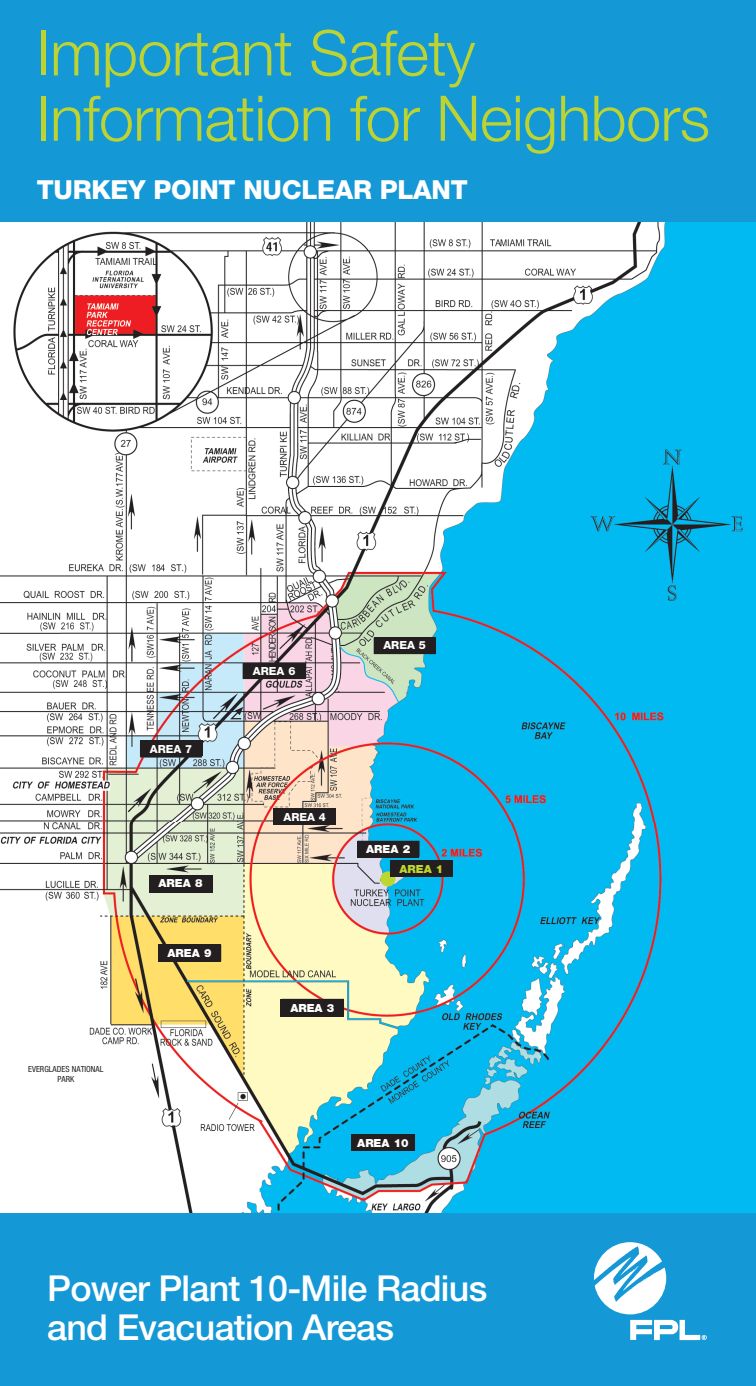
<style>
.page{position:relative;width:756px;height:1386px;background:#fff}
.page>*{position:absolute;margin:0;border:0;box-sizing:border-box;transform-origin:0 0}
.t1{font:300 63px/65.3px "Helvetica Neue LT Std";letter-spacing:-.01em;color:#bdd331}
.t2{font:500 35.88px/39.4px "Helvetica Neue LT Std";letter-spacing:-.02em;color:#fff}
.t3{font:800 26.25px "Helvetica Neue LT Std";letter-spacing:-.01em;color:#fff}
.t4{font:900 11.2px "Helvetica Neue LT Std";color:#fff}
.t5{font:800 11.2px "Helvetica Neue LT Std";color:#fff}
.t6{font:900 11.2px "Helvetica Neue LT Std";color:#bed630}
.t7{font:condensed 8.4px/10.2px "Helvetica Neue LT Std";color:#231f20;text-align:center}
</style>
<div class="page">
<img style="left:0;top:222px;width:756px;height:992px">
<div style="left:243px;top:663px;width:62px;height:15px;background:#231f20"></div>
<div style="left:274px;top:809px;width:62px;height:16px;background:#231f20"></div>
<div style="left:374px;top:637px;width:62px;height:17px;background:#231f20"></div>
<div style="left:140px;top:741px;width:62px;height:15px;background:#231f20"></div>
<div style="left:24px;top:1054px;width:84px;height:72px;background:#fff"></div>
<div style="left:357px;top:841px;width:62px;height:17px;background:#231f20"></div>
<div style="left:281px;top:999px;width:63px;height:18px;background:#231f20"></div>
<div style="left:351px;top:1134px;width:64px;height:17px;background:#231f20"></div>
<div style="left:158px;top:945px;width:63px;height:17px;background:#231f20"></div>
<div style="left:149px;top:875px;width:63px;height:18px;background:#231f20"></div>
<div style="left:390px;top:861px;width:63px;height:16px;background:#231f20"></div>
<div style="left:0;top:1214px;width:756px;height:172px;background:#1598d6"></div>
<svg style="left:594px;top:1242px;width:72px;height:72px"></svg>
<svg style="left:630px;top:1320px;width:77px;height:20px"></svg>
<div style="left:0;top:0;width:756px;height:222px;background:#1598d6"></div>
<h1 class="t1" style="left:37px;top:19px;width:675px">Important Safety<br>Information for Neighbors</h1>
<p class="t3" style="left:37px;top:174px;width:432px">TURKEY POINT NUCLEAR PLANT</p>
<p class="t7" style="left:28px;top:1064px;width:77px">EVERGLADES NATIONAL<br>PARK</p>
<p class="t5" style="left:150px;top:742px;width:44px">AREA 7</p>
<p class="t4" style="left:159px;top:876px;width:45px">AREA 8</p>
<p class="t4" style="left:168px;top:946px;width:45px">AREA 9</p>
<p class="t5" style="left:253px;top:664px;width:44px">AREA 6</p>
<p class="t5" style="left:383px;top:638px;width:44px">AREA 5</p>
<p class="t5" style="left:283px;top:810px;width:44px">AREA 4</p>
<p class="t4" style="left:366px;top:842px;width:45px">AREA 2</p>
<p class="t6" style="left:399px;top:862px;width:45px">AREA 1</p>
<p class="t4" style="left:290px;top:1001px;width:45px">AREA 3</p>
<p class="t4" style="left:357px;top:1136px;width:53px">AREA 10</p>
<p class="t2" style="left:47px;top:1268px;width:442px">Power Plant 10-Mile Radius and Evacuation Areas</p>
</div>
